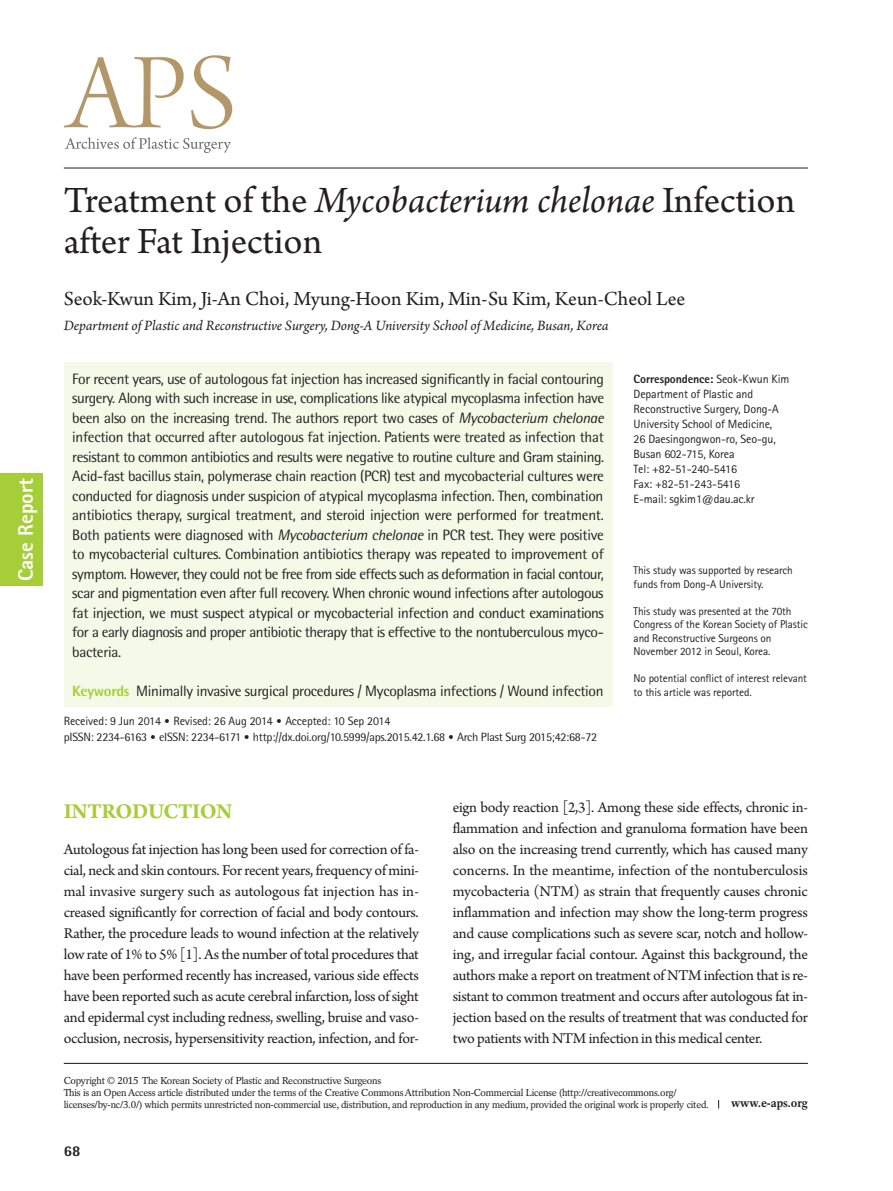
<style>
.page{position:relative;width:893px;height:1191px;background:#fff}
.page>*{position:absolute;margin:0;border:0;box-sizing:border-box;transform-origin:0 0}
.제목{font:39px/41px "Arno Pro";letter-spacing:-.005em;color:#231f20}
.대제목{font:700 22.5px "Arno Pro";letter-spacing:-.02em;color:#a6ce39}
.저자{font:21px "Arno Pro";color:#231f20}
.t1{font:800 21px "Rotis Sans Serif Std";color:#fff}
.본문{font:15.75px/21px "Arno Pro";letter-spacing:-.02em;color:#231f20;text-align:justify}
.초록{font:15px/19.5px "Rotis Semi Sans Std";letter-spacing:-.025em;color:#231f20}
.소속{font:italic 15px "Arno Pro";letter-spacing:-.005em;color:#231f20}
.t2{font:800 15px "Rotis Semi Sans Std";color:#231f20}
.교신저자{font:12px/15px "Rotis Sans Serif Std";letter-spacing:-.01em;color:#231f20}
.t3{font:12px "Rotis Semi Sans Std";letter-spacing:-.02em;color:#231f20}
.교신저자-2{font:800 12px "Rotis Sans Serif Std";letter-spacing:-.01em;color:#231f20}
.t4{font:700 12px "Rotation LT Std";letter-spacing:-.01em;color:#231f20}
.교신저자밑각주{font:11.25px/13.5px "Rotis Sans Serif Std";letter-spacing:-.01em;color:#231f20}
.t5{font:10.05px/12px "Rotation LT Std";letter-spacing:-.025em;color:#231f20}
.s1{font-style:italic}
.s2{font-weight:800;color:#a6ce39}
.s3{font-weight:400}
.s4{font-family:"DIN Pro";font-weight:300}
</style>
<div class="page">
<hr style="left:64px;top:1062px;width:744px;height:2px;background:#231f20">
<hr style="left:64px;top:168px;width:744px;height:1px;background:#231f20">
<svg style="left:64px;top:55px;width:168px;height:74px"></svg>
<svg style="left:65px;top:137px;width:166px;height:16px"></svg>
<div style="left:0;top:473px;width:43px;height:113px;background:#a6ce39"></div>
<div style="left:64px;top:362px;width:548px;height:344px;background:#f4f9e8"></div>
<h3 class="t1" style="left:12px;top:581px;width:105px;rotate:-90deg">Case Report</h3>
<p class="제목" style="left:64px;top:182px;width:733px">Treatment of the <span class="s1">Mycobacterium chelonae</span> Infection after Fat Injection</p>
<p class="저자" style="left:64px;top:287px;width:623px">Seok-Kwun Kim, Ji-An Choi, Myung-Hoon Kim, Min-Su Kim, Keun-Cheol Lee</p>
<p class="소속" style="left:64px;top:317px;width:546px">Department of Plastic and Reconstructive Surgery, Dong-A University School of Medicine, Busan, Korea</p>
<p class="초록" style="left:72px;top:369px;width:533px">For recent years, use of autologous fat injection has increased significantly in facial contouring surgery. Along with such increase in use, complications like atypical mycoplasma infection have been also on the increasing trend. The authors report two cases of <span class="s1">Mycobacterium chelonae </span>infection that occurred after autologous fat injection. Patients were treated as infection that resistant to common antibiotics and results were negative to routine culture and Gram staining.<br>Acid-fast bacillus stain, polymerase chain reaction (PCR) test and mycobacterial cultures were conducted for diagnosis under suspicion of atypical mycoplasma infection. Then, combination antibiotics therapy, surgical treatment, and steroid injection were performed for treatment.<br>Both patients were diagnosed with <span class="s1">Mycobacterium chelonae</span> in PCR test. They were positive to mycobacterial cultures. Combination antibiotics therapy was repeated to improvement of symptom. However, they could not be free from side effects such as deformation in facial contour, scar and pigmentation even after full recovery. When chronic wound infections after autologous fat injection, we must suspect atypical or mycobacterial infection and conduct examinations for a early diagnosis and proper antibiotic therapy that is effective to the nontuberculous myco&shy;bacteria.</p>
<p class="초록" style="left:72px;top:681px;width:533px"><span class="s2">Keywords</span> Minimally invasive surgical procedures / Mycoplasma infections / Wound infection</p>
<p class="교신저자-2" style="left:634px;top:371px;width:157px">Correspondence: <span class="s3">Seok-Kwun Kim</span></p>
<p class="교신저자" style="left:634px;top:386px;width:147px">Department of Plastic and<br>Reconstructive Surgery, Dong-A<br>University School of Medicine,<br>26 Daesingongwon-ro, Seo-gu,<br>Busan 602-715, Korea</p>
<p class="교신저자" style="left:634px;top:461px;width:105px">Tel: +82-51-240-5416</p>
<p class="교신저자" style="left:634px;top:476px;width:108px">Fax: +82-51-243-5416</p>
<p class="교신저자" style="left:634px;top:491px;width:123px">E-mail: sgkim1@dau.ac.kr</p>
<p class="교신저자밑각주" style="left:634px;top:564px;width:161px">This study was supported by research funds from Dong-A University.</p>
<p class="교신저자밑각주" style="left:634px;top:604px;width:176px">This study was presented at the 70th Congress of the Korean Society of Plastic and Reconstructive Surgeons on November 2012 in Seoul, Korea.</p>
<p class="교신저자밑각주" style="left:634px;top:672px;width:175px">No potential conflict of interest relevant to this article was reported.</p>
<p class="교신저자" style="left:64px;top:713px;width:328px">Received: 9 Jun 2014 <span class="s4">•</span> Revised: 26 Aug 2014 <span class="s4">•</span> Accepted: 10 Sep 2014</p>
<p class="t3" style="left:64px;top:729px;width:535px">pISSN: 2234-6163 <span class="s4">•</span> eISSN: 2234-6171 <span class="s4">•</span> http://dx.doi.org/10.5999/aps.2015.42.1.68 <span class="s4">•</span> Arch Plast Surg 2015;42:68-72</p>
<p class="대제목" style="left:64px;top:798px;width:170px">INTRODUCTION</p>
<p class="본문" style="left:64px;top:840px;width:357px">Autologous fat injection has long been used for correction of fa&shy;cial, neck and skin contours. For recent years, frequency of mini&shy;mal invasive surgery such as autologous fat injection has in&shy;creased significantly for correction of facial and body contours.<br>Rather, the procedure leads to wound infection at the relatively low rate of 1% to 5% [1]. As the number of total procedures that have been performed recently has increased, various side effects have been reported such as acute cerebral infarction, loss of sight and epidermal cyst including redness, swelling, bruise and vaso&shy;occlusion, necrosis, hypersensitivity reaction, infection, and for-</p>
<p class="본문" style="left:453px;top:798px;width:357px">eign body reaction [2,3]. Among these side effects, chronic in&shy;flammation and infection and granuloma formation have been also on the increasing trend currently, which has caused many concerns. In the meantime, infection of the nontuberculosis mycobacteria (NTM) as strain that frequently causes chronic inflammation and infection may show the long-term progress and cause complications such as severe scar, notch and hollow&shy;ing, and irregular facial contour. Against this background, the authors make a report on treatment of NTM infection that is re&shy;sistant to common treatment and occurs after autologous fat in&shy;jection based on the results of treatment that was conducted for two patients with NTM infection in this medical center.</p>
<p class="t5" style="left:64px;top:1074px;width:319px">Copyright © 2015 The Korean Society of Plastic and Reconstructive Surgeons</p>
<p class="t5" style="left:64px;top:1086px;width:647px">This is an Open Access article distributed under the terms of the Creative Commons Attribution Non-Commercial License (http://creativecommons.org/ licenses/by-nc/3.0/) which permits unrestricted non-commercial use, distribution, and reproduction in any medium, provided the original work is properly cited.</p>
<p class="t2" style="left:64px;top:1141px;width:18px">68</p>
<p class="t4" style="left:731px;top:1096px;width:78px">www.e-aps.org</p>
</div>
